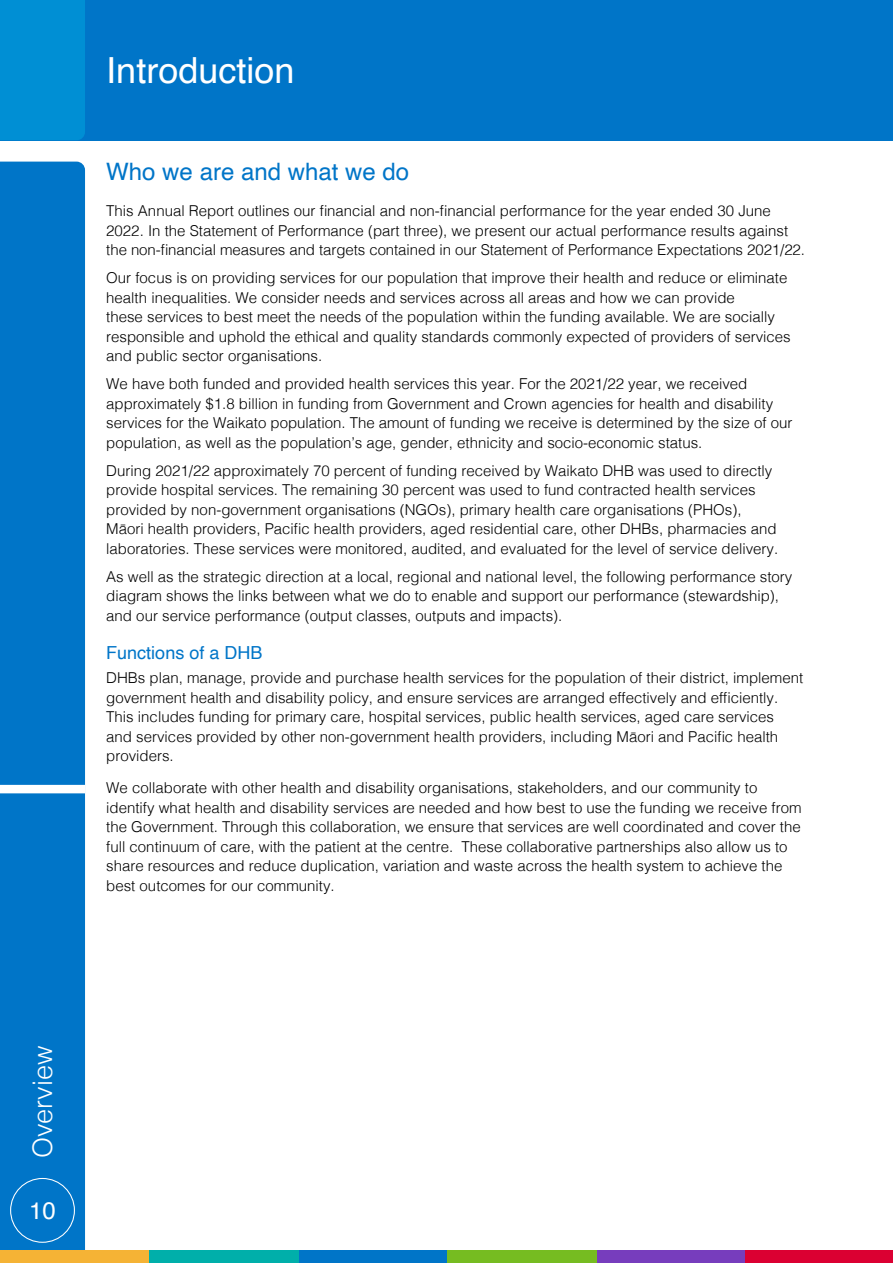
<style>
.page{position:relative;width:893px;height:1263px;background:#fff}
.page>*{position:absolute;margin:0;border:0;box-sizing:border-box;transform-origin:0 0}
.t1{font:36px "Helvetica";color:#fff}
.t2{font:300 27px "Helvetica";color:#fff}
.t3{font:24px "Helvetica";color:#0075c8}
.t4{font:24px "Helvetica";color:#fff}
.t5{font:18px "Helvetica";color:#0075c8}
.t6{font:300 15px/19.5px "Helvetica";color:#000}
</style>
<div class="page">
<div style="left:0;top:0;width:893px;height:140px;background:#0075c8"></div>
<div style="left:0;top:162px;width:85px;height:1088px;background:#0075c8"></div>
<div style="left:0;top:0;width:85px;height:140px;background:#008fd4"></div>
<div style="left:0;top:785px;width:85px;height:8px;background:#fff"></div>
<div style="left:10px;top:1178px;width:65px;height:65px;border:1px solid #fff;border-radius:50%"></div>
<div style="left:298px;top:1250px;width:149px;height:13px;background:#0075c8"></div>
<div style="left:149px;top:1250px;width:149px;height:13px;background:#00afaa"></div>
<div style="left:0;top:1250px;width:149px;height:13px;background:#f5b335"></div>
<div style="left:596px;top:1250px;width:149px;height:13px;background:#773dbd"></div>
<div style="left:447px;top:1250px;width:149px;height:13px;background:#76bc21"></div>
<div style="left:745px;top:1250px;width:148px;height:13px;background:#db0032"></div>
<h1 class="t1" style="left:106px;top:43px;width:190px">Introduction</h1>
<h3 class="t3" style="left:106px;top:153px;width:304px">Who we are and what we do</h3>
<p class="t6" style="left:106px;top:200px;width:700px">This Annual Report outlines our financial and non-financial performance for the year ended 30 June<br>2022. In the Statement of Performance (part three), we present our actual performance results against the non-financial measures and targets contained in our Statement of Performance Expectations 2021/22.</p>
<p class="t6" style="left:106px;top:267px;width:686px">Our focus is on providing services for our population that improve their health and reduce or eliminate health inequalities. We consider needs and services across all areas and how we can provide<br>these services to best meet the needs of the population within the funding available. We are socially responsible and uphold the ethical and quality standards commonly expected of providers of services and public sector organisations.</p>
<p class="t6" style="left:106px;top:373px;width:688px">We have both funded and provided health services this year. For the 2021/22 year, we received approximately $1.8 billion in funding from Government and Crown agencies for health and disability services for the Waikato population. The amount of funding we receive is determined by the size of our population, as well as the population’s age, gender, ethnicity and socio-economic status.</p>
<p class="t6" style="left:106px;top:459px;width:673px">During 2021/22 approximately 70 percent of funding received by Waikato DHB was used to directly provide hospital services. The remaining 30 percent was used to fund contracted health services provided by non-government organisations (NGOs), primary health care organisations (PHOs), Māori health providers, Pacific health providers, aged residential care, other DHBs, pharmacies and laboratories. These services were monitored, audited, and evaluated for the level of service delivery.</p>
<p class="t6" style="left:106px;top:565px;width:688px">As well as the strategic direction at a local, regional and national level, the following performance story diagram shows the links between what we do to enable and support our performance (stewardship), and our service performance (output classes, outputs and impacts).</p>
<p class="t5" style="left:106px;top:639px;width:158px">Functions of a DHB</p>
<p class="t6" style="left:106px;top:667px;width:698px">DHBs plan, manage, provide and purchase health services for the population of their district, implement government health and disability policy, and ensure services are arranged effectively and efficiently.<br>This includes funding for primary care, hospital services, public health services, aged care services and services provided by other non-government health providers, including Māori and Pacific health providers.</p>
<p class="t6" style="left:106px;top:777px;width:697px">We collaborate with other health and disability organisations, stakeholders, and our community to identify what health and disability services are needed and how best to use the funding we receive from the Government. Through this collaboration, we ensure that services are well coordinated and cover the full continuum of care, with the patient at the centre. These collaborative partnerships also allow us to share resources and reduce duplication, variation and waste across the health system to achieve the best outcomes for our community.</p>
<h2 class="t2" style="left:20px;top:1158px;width:114px;rotate:-90deg">Overview</h2>
<h3 class="t4" style="left:29px;top:1192px;width:28px">10</h3>
</div>
